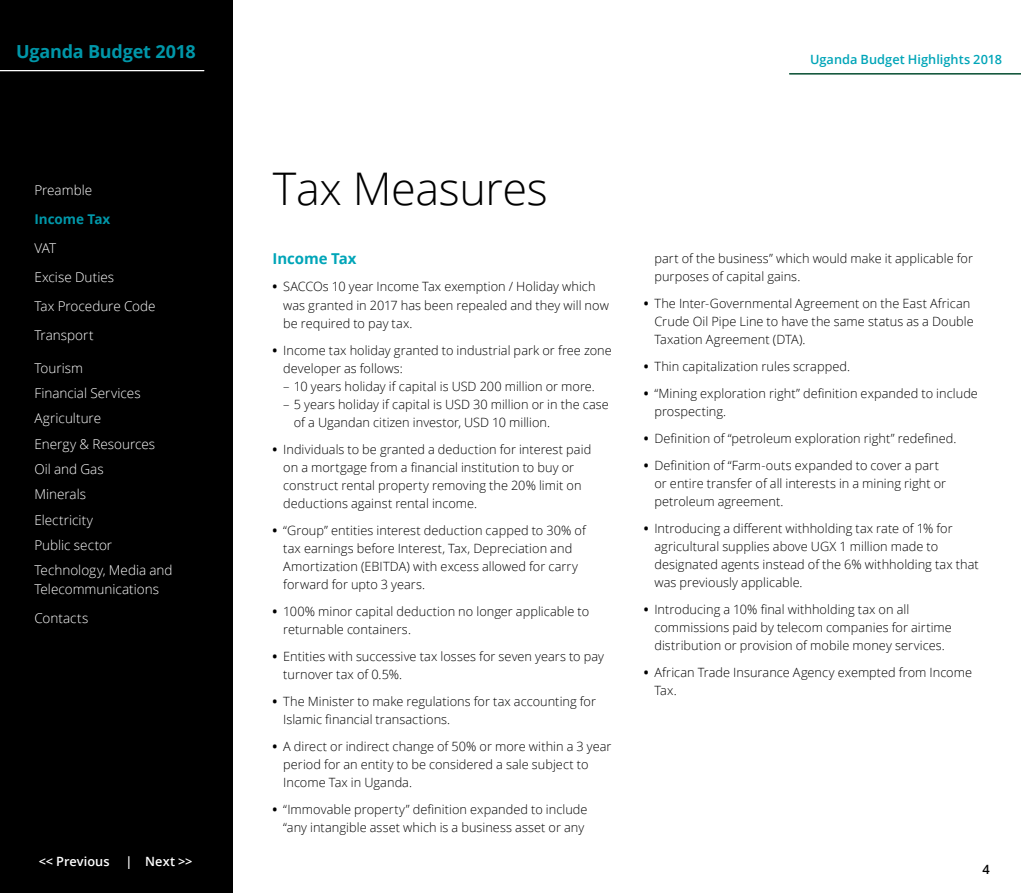
<style>
.page{position:relative;width:1021px;height:893px;background:#fff}
.page>*{position:absolute;margin:0;border:0;box-sizing:border-box;transform-origin:0 0}
.t1{font:300 45px "Open Sans";letter-spacing:-.01em;color:#000}
.t2{font:700 18px "Open Sans";letter-spacing:-.01em;color:#0097a9}
.t3{font:700 15px "Open Sans";letter-spacing:-.005em;color:#00a5b8}
.t4{font:300 13.5px/25.2px "Open Sans";color:#fff}
.t5{font:700 13.5px "Open Sans";color:#0097a9}
.t6{font:300 12.75px/18px "Open Sans";letter-spacing:.005em;color:#000}
.t7{font:600 12.75px "Open Sans";color:#00a5b8}
.t8{font:600 12.75px "Open Sans";letter-spacing:.005em;color:#fff}
.t9{font:600 12.75px "Open Sans";color:#000}
.s1{font-weight:700}
</style>
<div class="page">
<div style="left:0;top:0;width:232px;height:893px;background:#000"></div>
<hr style="left:789px;top:73px;width:231px;height:1px;background:#00492c">
<hr style="left:789px;top:74px;width:231px;height:1px;background:#00492c">
<hr style="left:0;top:70px;width:204px;height:1px;background:#fff">
<hr style="left:0;top:71px;width:204px;height:1px;background:#fff">
<h2 class="t2" style="left:16px;top:38px;width:181px">Uganda Budget 2018</h2>
<p class="t7" style="left:810px;top:50px;width:193px">Uganda Budget Highlights 2018</p>
<p class="t4" style="left:34px;top:177px;width:59px">Preamble</p>
<p class="t5" style="left:34px;top:209px;width:78px">Income Tax</p>
<p class="t4" style="left:34px;top:233px;width:123px;line-height:29.1px">VAT<br>Excise Duties<br>Tax Procedure Code<br>Transport</p>
<p class="t4" style="left:34px;top:355px;width:140px">Tourism<br>Financial Services<br>Agriculture<br>Energy &amp; Resources<br>Oil and Gas<br>Minerals<br>Electricity<br>Public sector<br>Technology, Media and</p>
<p class="t4" style="left:34px;top:574px;width:126px;line-height:29.1px">Telecommunications<br>Contacts</p>
<h1 class="t1" style="left:273px;top:158px;width:276px">Tax Measures</h1>
<p class="t3" style="left:272px;top:248px;width:86px">Income Tax</p>
<p class="t6" style="left:283px;top:278px;width:327px;text-indent:-11px"><span class="s1">•</span> SACCOs 10 year Income Tax exemption / Holiday which was granted in 2017 has been repealed and they will now be required to pay tax.</p>
<p class="t6" style="left:283px;top:341px;width:330px;text-indent:-11px"><span class="s1">•</span> Income tax holiday granted to industrial park or free zone developer as follows:</p>
<p class="t6" style="left:283px;top:377px;width:313px">– 10 years holiday if capital is USD 200 million or more.</p>
<p class="t6" style="left:294px;top:395px;width:316px;text-indent:-11px">– 5 years holiday if capital is USD 30 million or in the case of a Ugandan citizen investor, USD 10 million.</p>
<p class="t6" style="left:283px;top:440px;width:309px;text-indent:-11px"><span class="s1">•</span> Individuals to be granted a deduction for interest paid on a mortgage from a financial institution to buy or construct rental property removing the 20% limit on deductions against rental income.</p>
<p class="t6" style="left:283px;top:521px;width:304px;text-indent:-11px"><span class="s1">•</span> “Group” entities interest deduction capped to 30% of tax earnings before Interest, Tax, Depreciation and Amortization (EBITDA) with excess allowed for carry forward for upto 3 years.</p>
<p class="t6" style="left:283px;top:602px;width:307px;text-indent:-11px"><span class="s1">•</span> 100% minor capital deduction no longer applicable to returnable containers.</p>
<p class="t6" style="left:283px;top:647px;width:322px;text-indent:-11px"><span class="s1">•</span> Entities with successive tax losses for seven years to pay turnover tax of 0.5%.</p>
<p class="t6" style="left:283px;top:692px;width:314px;text-indent:-11px"><span class="s1">•</span> The Minister to make regulations for tax accounting for<br>Islamic financial transactions.</p>
<p class="t6" style="left:283px;top:737px;width:330px;text-indent:-11px"><span class="s1">•</span> A direct or indirect change of 50% or more within a 3 year period for an entity to be considered a sale subject to<br>Income Tax in Uganda.</p>
<p class="t6" style="left:272px;top:800px;width:316px;text-align:center"><span class="s1">•</span> “Immovable property” definition expanded to include “any intangible asset which is a business asset or any</p>
<p class="t6" style="left:654px;top:249px;width:320px">part of the business” which would make it applicable for purposes of capital gains.</p>
<p class="t6" style="left:654px;top:294px;width:321px;text-indent:-11px"><span class="s1">•</span> The Inter-Governmental Agreement on the East African<br>Crude Oil Pipe Line to have the same status as a Double<br>Taxation Agreement (DTA).</p>
<p class="t6" style="left:643px;top:357px;width:208px"><span class="s1">•</span> Thin capitalization rules scrapped.</p>
<p class="t6" style="left:654px;top:384px;width:325px;text-indent:-11px"><span class="s1">•</span> “Mining exploration right” definition expanded to include prospecting.</p>
<p class="t6" style="left:643px;top:429px;width:314px"><span class="s1">•</span> Definition of “petroleum exploration right” redefined.</p>
<p class="t6" style="left:654px;top:456px;width:293px;text-indent:-11px"><span class="s1">•</span> Definition of “Farm-outs expanded to cover a part or entire transfer of all interests in a mining right or petroleum agreement.</p>
<p class="t6" style="left:654px;top:519px;width:326px;text-indent:-11px"><span class="s1">•</span> Introducing a different withholding tax rate of 1% for agricultural supplies above UGX 1 million made to designated agents instead of the 6% withholding tax that was previously applicable.</p>
<p class="t6" style="left:654px;top:600px;width:299px;text-indent:-11px"><span class="s1">•</span> Introducing a 10% final withholding tax on all commissions paid by telecom companies for airtime distribution or provision of mobile money services.</p>
<p class="t6" style="left:654px;top:663px;width:319px;text-indent:-11px"><span class="s1">•</span> African Trade Insurance Agency exempted from Income<br>Tax.</p>
<p class="t8" style="left:39px;top:853px;width:155px">&lt;&lt; Previous | Next &gt;&gt;</p>
<p class="t9" style="left:982px;top:860px;width:9px">4</p>
</div>
